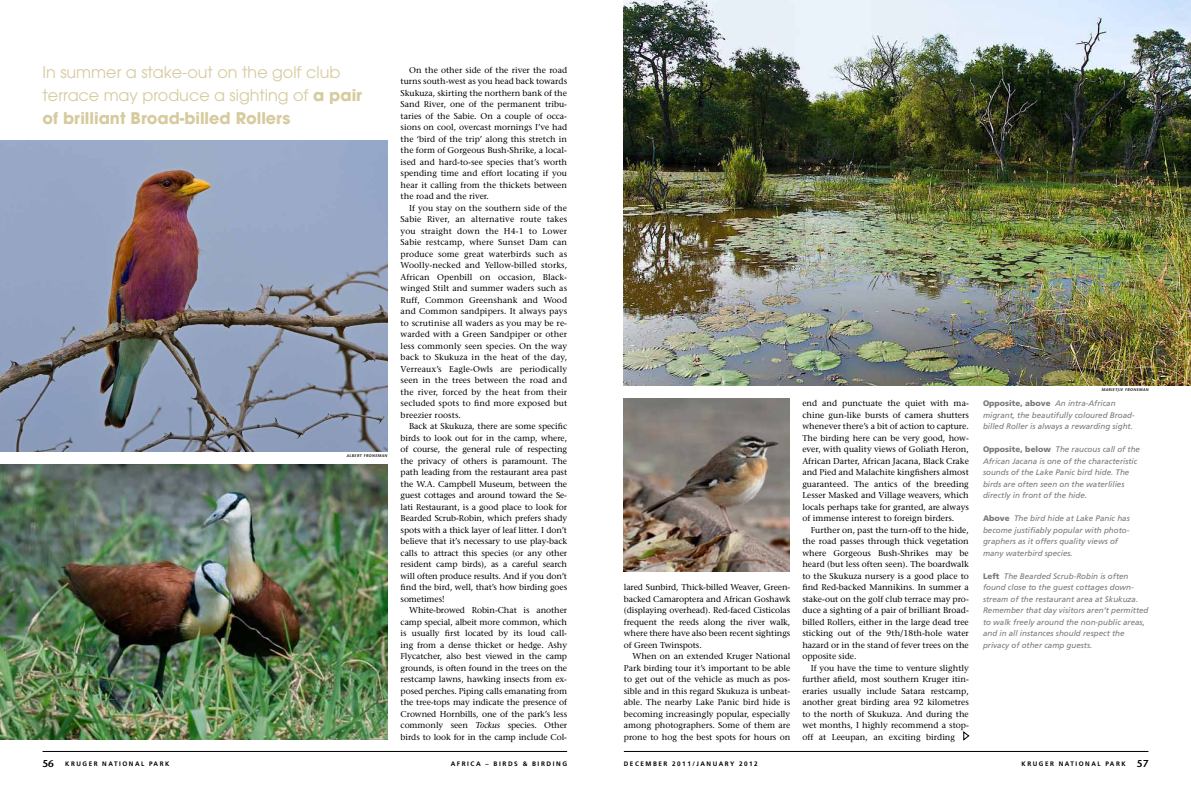
<style>
.page{position:relative;width:1191px;height:794px;background:#fff}
.page>*{position:absolute;margin:0;border:0;box-sizing:border-box;transform-origin:0 0}
.t1{font:16px/23px "Avant Garde";color:#d6cb9e}
.t2{font:8.5px/11.5px "Stone Serif";color:#000;text-align:justify}
.t3{font:italic 8px/11.5px "Frutiger";color:#77787b}
.t4{font:700 6.5px "Frutiger";letter-spacing:.24em;color:#000}
.t5{font:4px "Stone Sans Sem ITCTT Semi Ita";letter-spacing:.1em;color:#000}
.s1{font-weight:700}
.s2{font-style:italic}
.s3{font-weight:900;font-style:normal}
.s4{font-family:"Stone Sans";font-weight:600;font-size:10px}
</style>
<div class="page">
<img style="left:0;top:140px;width:387px;height:312px">
<img style="left:624px;top:0;width:567px;height:386px">
<img style="left:0;top:464px;width:387px;height:275px">
<svg style="left:963px;top:731px;width:6px;height:9px"></svg>
<img style="left:624px;top:399px;width:165px;height:172px">
<hr style="left:43px;top:751px;width:524px;height:1px;background:#000">
<hr style="left:624px;top:751px;width:524px;height:1px;background:#000">
<h1 class="t1" style="left:43px;top:61px;width:321px">In summer a stake-out on the golf club terrace may produce a sighting of <span class="s1">a pair of brilliant Broad-billed Rollers</span></h1>
<p class="t5" style="left:347px;top:452px;width:42px">ALBERT FRONEMAN</p>
<p class="t2" style="left:400px;top:64px;width:168px;text-indent:8px">On the other side of the river the road turns south-west as you head back towards Skukuza, skirting the northern bank of the Sand River, one of the permanent tribu&shy;taries of the Sabie. On a couple of occa&shy;sions on cool, overcast mornings I’ve had the ‘bird of the trip’ along this stretch in the form of Gorgeous Bush-Shrike, a local&shy;ised and hard-to-see species that’s worth spending time and effort locating if you hear it calling from the thickets between the road and the river.</p>
<p class="t2" style="left:400px;top:202px;width:168px;text-indent:8px">If you stay on the southern side of the Sabie River, an alternative route takes you straight down the H4-1 to Lower Sabie restcamp, where Sunset Dam can produce some great waterbirds such as Woolly-necked and Yellow-billed storks, African Openbill on occasion, Black&shy;winged Stilt and summer waders such as Ruff, Common Greenshank and Wood and Common sandpipers. It always pays to scrutinise all waders as you may be re&shy;warded with a Green Sandpiper or other less commonly seen species. On the way back to Skukuza in the heat of the day, Verreaux’s Eagle-Owls are periodically seen in the trees between the road and the river, forced by the heat from their secluded spots to find more exposed but breezier roosts.</p>
<p class="t2" style="left:400px;top:420px;width:168px;text-indent:8px">Back at Skukuza, there are some specific birds to look out for in the camp, where, of course, the general rule of respecting the privacy of others is paramount. The path leading from the restaurant area past the W.A. Campbell Museum, between the guest cottages and around toward the Se&shy;lati Restaurant, is a good place to look for Bearded Scrub-Robin, which prefers shady spots with a thick layer of leaf litter. I don’t believe that it’s necessary to use play-back calls to attract this species (or any other resident camp birds), as a careful search will often produce results. And if you don’t find the bird, well, that’s how birding goes sometimes!</p>
<p class="t2" style="left:400px;top:604px;width:168px;text-indent:8px">White-browed Robin-Chat is another camp special, albeit more common, which is usually first located by its loud call&shy;ing from a dense thicket or hedge. Ashy Flycatcher, also best viewed in the camp grounds, is often found in the trees on the restcamp lawns, hawking insects from ex&shy;posed perches. Piping calls emanating from the tree-tops may indicate the presence of Crowned Hornbills, one of the park’s less commonly seen <span class="s2">Tockus</span> species. Other birds to look for in the camp include Col-</p>
<p class="t2" style="left:624px;top:581px;width:168px">lared Sunbird, Thick-billed Weaver, Green&shy;backed Camaroptera and African Goshawk (displaying overhead). Red-faced Cisticolas frequent the reeds along the river walk, where there have also been recent sightings of Green Twinspots.</p>
<p class="t2" style="left:624px;top:650px;width:168px;text-indent:8px">When on an extended Kruger National Park birding tour it’s important to be able to get out of the vehicle as much as pos&shy;sible and in this regard Skukuza is unbeat&shy;able. The nearby Lake Panic bird hide is becoming increasingly popular, especially among photographers. Some of them are prone to hog the best spots for hours on</p>
<p class="t2" style="left:802px;top:397px;width:168px">end and punctuate the quiet with ma&shy;chine gun-like bursts of camera shutters whenever there’s a bit of action to capture.<br>The birding here can be very good, how&shy;ever, with quality views of Goliath Heron, African Darter, African Jacana, Black Crake and Pied and Malachite kingfishers almost guaranteed. The antics of the breeding Lesser Masked and Village weavers, which locals perhaps take for granted, are always of immense interest to foreign birders.</p>
<p class="t2" style="left:802px;top:524px;width:168px;text-indent:8px">Further on, past the turn-off to the hide, the road passes through thick vegetation where Gorgeous Bush-Shrikes may be heard (but less often seen). The boardwalk to the Skukuza nursery is a good place to find Red-backed Mannikins. In summer a stake-out on the golf club terrace may pro&shy;duce a sighting of a pair of brilliant Broad&shy;billed Rollers, either in the large dead tree sticking out of the 9th/18th-hole water hazard or in the stand of fever trees on the opposite side.</p>
<p class="t2" style="left:802px;top:662px;width:168px;text-indent:8px">If you have the time to venture slightly further afield, most southern Kruger itin&shy;eraries usually include Satara restcamp, another great birding area 92 kilometres to the north of Skukuza. And during the wet months, I highly recommend a stop&shy;off at Leeupan, an exciting birding</p>
<p class="t5" style="left:1101px;top:386px;width:49px">MARIETJIE FRONEMAN</p>
<p class="t3" style="left:983px;top:398px;width:153px"><span class="s3">Opposite, above</span> An intra-African migrant, the beautifully coloured Broad&shy;billed Roller is always a rewarding sight.</p>
<p class="t3" style="left:983px;top:444px;width:158px"><span class="s3">Opposite, below</span> The raucous call of the African Jacana is one of the characteristic sounds of the Lake Panic bird hide. The birds are often seen on the waterlilies directly in front of the hide.</p>
<p class="t3" style="left:983px;top:513px;width:148px"><span class="s3">Above</span> The bird hide at Lake Panic has become justifiably popular with photo&shy;graphers as it offers quality views of many waterbird species.</p>
<p class="t3" style="left:983px;top:570px;width:167px"><span class="s3">Left</span> The Bearded Scrub-Robin is often found close to the guest cottages down&shy;stream of the restaurant area at Skukuza.<br>Remember that day visitors aren’t permitted to walk freely around the non-public areas, and in all instances should respect the privacy of other camp guests.</p>
<p class="t4" style="left:43px;top:760px;width:128px"><span class="s4">56</span> KRUGER NATIONAL PARK</p>
<p class="t4" style="left:451px;top:760px;width:108px">AFRI CA – BIR DS &amp; BIR DING</p>
<p class="t4" style="left:624px;top:760px;width:135px">D ECEMB ER 2011/JANUARY 2012</p>
<p class="t4" style="left:1021px;top:760px;width:128px">KRUGER NATIONAL PARK <span class="s4">57</span></p>
</div>
